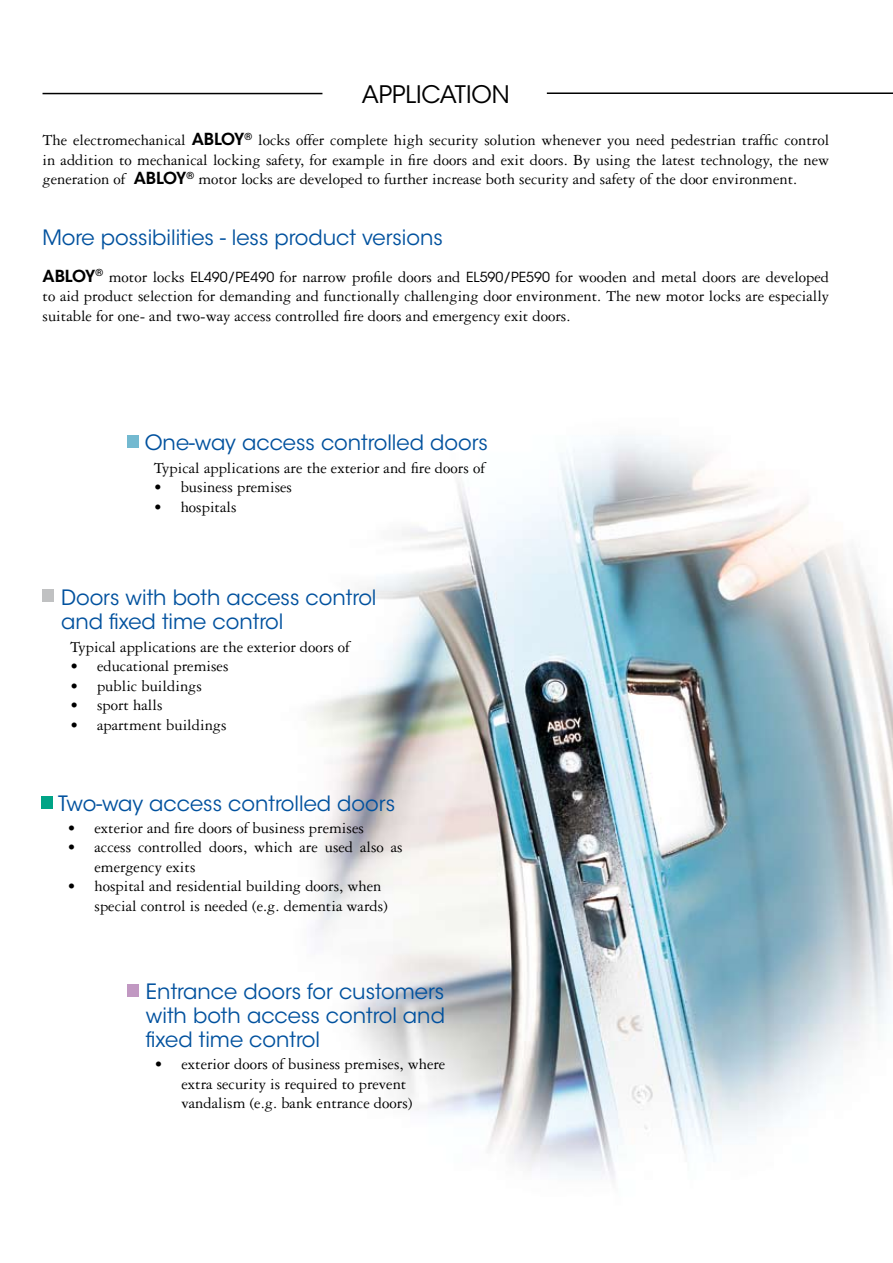
<style>
.page{position:relative;width:893px;height:1263px;background:#fff}
.page>*{position:absolute;margin:0;border:0;box-sizing:border-box;transform-origin:0 0}
.t1{font:24px "ITC Avant Garde Std";color:#000}
.t2{font:21px/24px "ITC Avant Garde Std";color:#00519e}
.t3{font:16.5px/19.5px "Garamond 3 LT Std";color:#000}
.s1{font-family:"ITC Avant Garde Std";font-weight:600}
.s2{font-family:"ITC Avant Garde Std";font-size:13.8px}
</style>
<div class="page">
<hr style="left:43px;top:93px;width:279px;height:1px;background:#000">
<hr style="left:547px;top:92px;width:346px;height:2px;background:#000">
<img style="left:308px;top:438px;width:585px;height:741px">
<div style="left:128px;top:435px;width:11px;height:13px;background:#73b9d0"></div>
<div style="left:42px;top:796px;width:11px;height:12px;background:#00a486"></div>
<div style="left:43px;top:590px;width:11px;height:12px;background:#c0c1c2"></div>
<div style="left:127px;top:985px;width:12px;height:12px;background:#c198c2"></div>
<h1 class="t1" style="left:362px;top:79px;width:150px">applicatio n</h1>
<p class="t3" style="left:43px;top:131px;width:788px;text-align:justify">The electromechanical <span class="s1">ABLOY</span><sup>®</sup> locks offer complete high security solution whenever you need pedestrian traffic control in addition to mechanical locking safety, for example in fire doors and exit doors. By using the latest technology, the new generation of <span class="s1">ABLOY</span><sup>®</sup> motor locks are developed to further increase both security and safety of the door environment.</p>
<p class="t2" style="left:43px;top:226px;width:402px">More possibilities - less product versions</p>
<p class="t3" style="left:43px;top:267px;width:788px;text-align:justify"><span class="s1">ABLOY</span><sup>®</sup> motor locks <span class="s2">EL490/PE490</span> for narrow profile doors and <span class="s2">EL590/PE590</span> for wooden and metal doors are developed to aid product selection for demanding and functionally challenging door environment. The new motor locks are especially suitable for one- and two-way access controlled fire doors and emergency exit doors.</p>
<p class="t2" style="left:145px;top:431px;width:345px">One-way access controlled doors</p>
<p class="t3" style="left:154px;top:458px;width:333px">Typical applications are the exterior and fire doors of</p>
<p class="t3" style="left:154px;top:477px;width:140px">• business premises</p>
<p class="t3" style="left:154px;top:497px;width:84px">• hospitals</p>
<p class="t2" style="left:61px;top:585px;width:317px">Doors with both access control and fixed time control</p>
<p class="t3" style="left:70px;top:637px;width:281px">Typical applications are the exterior doors of</p>
<p class="t3" style="left:70px;top:656px;width:160px">• educational premises</p>
<p class="t3" style="left:70px;top:676px;width:133px">• public buildings</p>
<p class="t3" style="left:70px;top:695px;width:94px">• sport halls</p>
<p class="t3" style="left:70px;top:715px;width:158px">• apartment buildings</p>
<p class="t2" style="left:58px;top:791px;width:338px">Two-way access controlled doors</p>
<p class="t3" style="left:68px;top:818px;width:298px">• exterior and fire doors of business premises</p>
<p class="t3" style="left:94px;top:838px;width:310px;text-indent:-27px">• access controlled doors, which are used also as emergency exits</p>
<p class="t3" style="left:94px;top:877px;width:295px;text-indent:-27px">• hospital and residential building doors, when special control is needed (e.g. dementia wards)</p>
<p class="t2" style="left:146px;top:979px;width:301px;text-align:justify">Entrance doors for customers with both access control and fixed time control</p>
<p class="t3" style="left:181px;top:1055px;width:265px;text-indent:-27px">• exterior doors of business premises, where extra security is required to prevent vandalism (e.g. bank entrance doors)</p>
</div>
